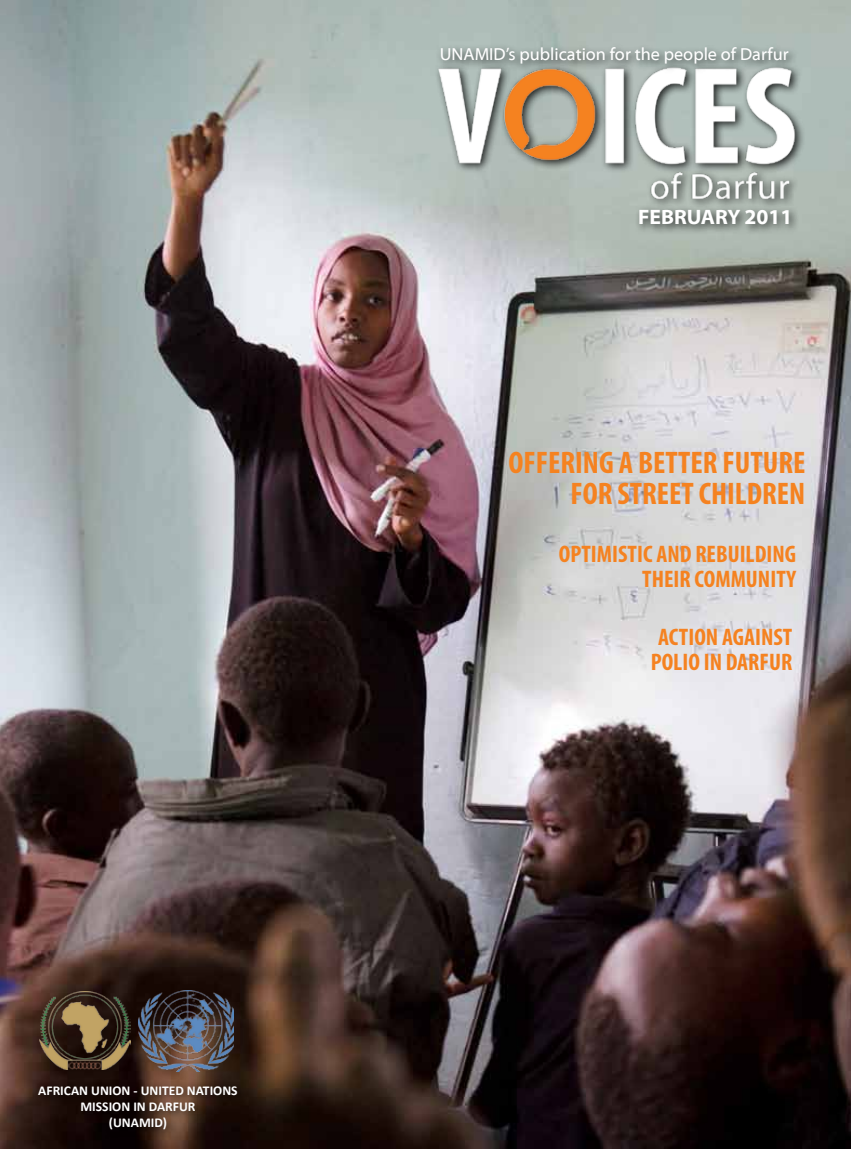
<style>
.page{position:relative;width:851px;height:1149px;background:#fff}
.page>*{position:absolute;margin:0;border:0;box-sizing:border-box;transform-origin:0 0}
.t1{font:700 condensed 31.2px/30px "Myriad Pro";color:#f58220;text-align:right}
.t2{font:700 condensed 24px/25.5px "Myriad Pro";color:#f58220;text-align:right}
.t3{font:700 21px "Myriad Web Pro";color:#fff}
.t4{font:17.55px "Myriad Web Pro";color:#fff}
.t5{font:700 13.5px/16.2px "Calibri";color:#fff;text-align:center}
</style>
<div class="page">
<img style="left:0;top:0;width:850px;height:1148px">
<img style="left:425px;top:53px;width:376px;height:163px">
<div style="left:634px;top:205px;width:165px;height:31px;background:#000;opacity:.75"></div>
<div style="left:435px;top:43px;width:363px;height:31px;background:#000;opacity:.75"></div>
<div style="left:35px;top:985px;width:105px;height:95px;background:#000;opacity:.2"></div>
<img style="left:40px;top:990px;width:90px;height:79px">
<div style="left:133px;top:985px;width:111px;height:96px;background:#000;opacity:.2"></div>
<img style="left:138px;top:990px;width:95px;height:81px">
<div style="left:34px;top:1080px;width:214px;height:59px;background:#000;opacity:.75"></div>
<p class="t5" style="left:38px;top:1081px;width:201px">AFRICAN UNION - UNITED NATIONS<br>MISSION IN DARFUR<br>(UNAMID)</p>
<p class="t4" style="left:439px;top:45px;width:350px">UNAMID’s publication for the people of Darfur</p>
<p class="t3" style="left:638px;top:206px;width:156px">FEBRUARY 2011</p>
<h1 class="t1" style="left:508px;top:447px;width:298px">OFFERING A BETTER FUTURE<br>FOR STREET CHILDREN</h1>
<p class="t2" style="left:559px;top:540px;width:239px">OPTIMISTIC AND REBUILDING<br>THEIR COMMUNITY</p>
<p class="t2" style="left:650px;top:623px;width:143px;text-align:center">ACTION AGAINST<br>POLIO IN DARFUR</p>
</div>
